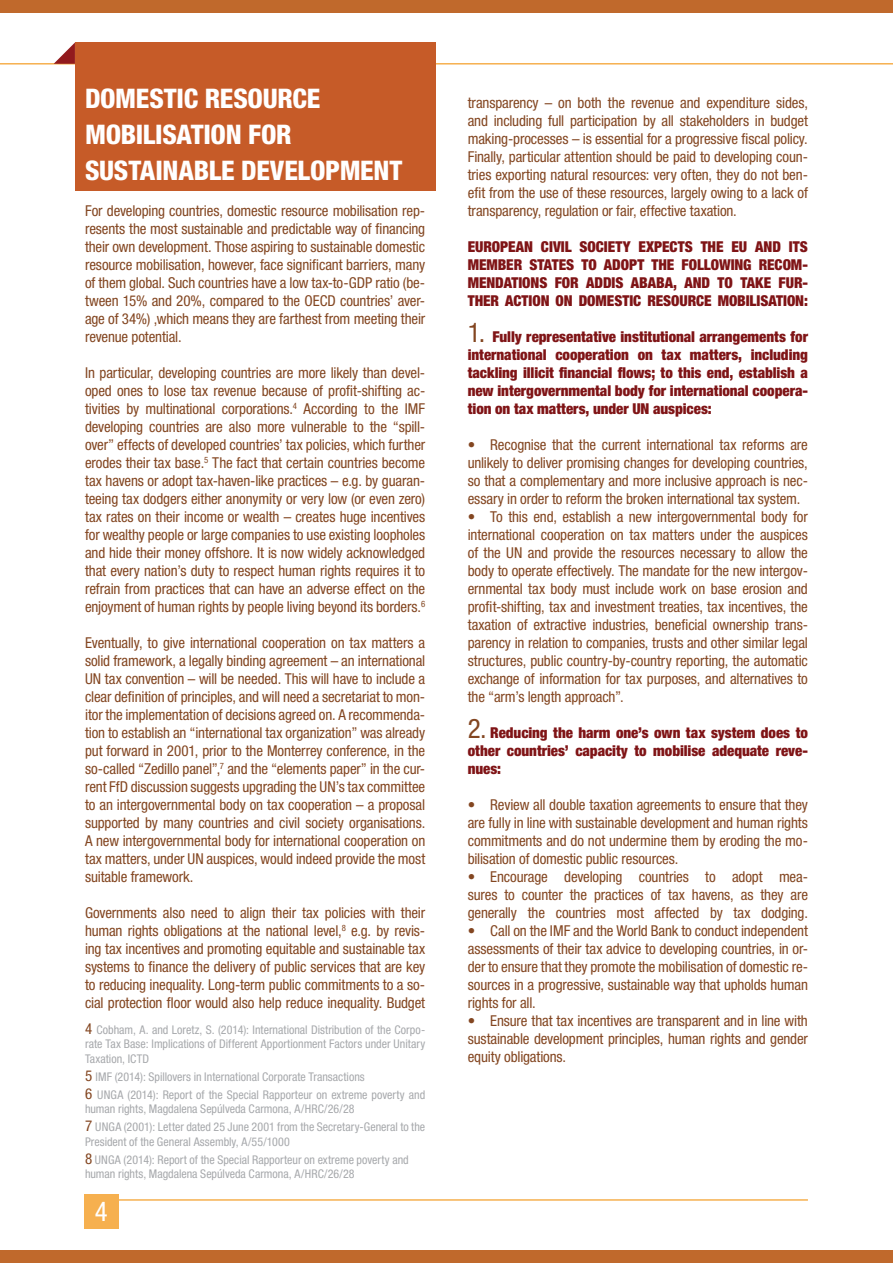
<style>
.page{position:relative;width:893px;height:1263px;background:#fff}
.page>*{position:absolute;margin:0;border:0;box-sizing:border-box;transform-origin:0 0}
.t1{font:800 condensed 27px/36px "Helvetica Neue LT Pro";letter-spacing:-.01em;color:#fff}
.t2{font:condensed 27px "Helvetica Neue LT Pro";color:#fff}
.t3{font:condensed 15px/18px "Helvetica Neue LT Pro";letter-spacing:-.01em;color:#834621;text-align:justify}
.t4{font:900 condensed 15px/18px "Helvetica Neue LT Pro";letter-spacing:-.005em;color:#7f1416;text-align:justify}
.t5{font:condensed 12px/18px "Helvetica Neue LT Pro";color:#a7a9ac}
.s1{font-size:15px;color:#834621}
.s2{font-weight:400;font-size:27px;color:#834621}
</style>
<div class="page">
<hr style="left:0;top:63px;width:893px;height:2px;background:#f6b04f">
<hr style="left:85px;top:1199px;width:723px;height:2px;background:#f6b04f">
<div style="left:85px;top:1194px;width:34px;height:34px;background:#f6b04f"></div>
<div style="left:75px;top:43px;width:360px;height:148px;background:#c65b28"></div>
<svg style="left:54px;top:43px;width:21px;height:21px"></svg>
<div style="left:0;top:1250px;width:893px;height:13px;background:#c0692c"></div>
<div style="left:0;top:0;width:893px;height:13px;background:#c0692c"></div>
<h1 class="t1" style="left:85px;top:80px;width:319px">DOMESTIC RESOURCE<br>MOBILISATION FOR<br>SUSTAINABLE DEVELOPMENT</h1>
<p class="t3" style="left:85px;top:202px;width:342px">For developing countries, domestic resource mobilisation rep&shy;resents the most sustainable and predictable way of financing their own development. Those aspiring to sustainable domestic resource mobilisation, however, face significant barriers, many of them global. Such countries have a low tax-to-GDP ratio (be&shy;tween 15% and 20%, compared to the OECD countries’ aver&shy;age of 34%) ,which means they are farthest from meeting their revenue potential.</p>
<p class="t3" style="left:85px;top:364px;width:342px">In particular, developing countries are more likely than devel&shy;oped ones to lose tax revenue because of profit-shifting ac&shy;tivities by multinational corporations.<sup>4</sup> According to the IMF developing countries are also more vulnerable to the “spill&shy;over” effects of developed countries’ tax policies, which further erodes their tax base.<sup>5</sup> The fact that certain countries become tax havens or adopt tax-haven-like practices – e.g. by guaran&shy;teeing tax dodgers either anonymity or very low (or even zero) tax rates on their income or wealth – creates huge incentives for wealthy people or large companies to use existing loopholes and hide their money offshore. It is now widely acknowledged that every nation’s duty to respect human rights requires it to refrain from practices that can have an adverse effect on the enjoyment of human rights by people living beyond its borders.<sup>6</sup></p>
<p class="t3" style="left:85px;top:634px;width:342px">Eventually, to give international cooperation on tax matters a solid framework, a legally binding agreement – an international UN tax convention – will be needed. This will have to include a clear definition of principles, and will need a secretariat to mon&shy;itor the implementation of decisions agreed on. A recommenda&shy;tion to establish an “international tax organization” was already put forward in 2001, prior to the Monterrey conference, in the so-called “Zedillo panel”,<sup>7</sup> and the “elements paper” in the cur&shy;rent FfD discussion suggests upgrading the UN’s tax committee to an intergovernmental body on tax cooperation – a proposal supported by many countries and civil society organisations.<br>A new intergovernmental body for international cooperation on tax matters, under UN auspices, would indeed provide the most suitable framework.</p>
<p class="t3" style="left:85px;top:904px;width:342px">Governments also need to align their tax policies with their human rights obligations at the national level,<sup>8</sup> e.g. by revis&shy;ing tax incentives and promoting equitable and sustainable tax systems to finance the delivery of public services that are key to reducing inequality. Long-term public commitments to a so&shy;cial protection floor would also help reduce inequality. Budget</p>
<p class="t5" style="left:85px;top:1022px;width:342px;line-height:14.4px;text-align:justify"><span class="s1">4</span> Cobham, A. and Loretz, S. (2014): International Distribution of the Corpo&shy;rate Tax Base: Implications of Different Apportionment Factors under Unitary Taxation, ICTD</p>
<p class="t5" style="left:85px;top:1067px;width:342px"><span class="s1">5</span> IMF (2014): Spillovers in International Corporate Transactions<br><span class="s1">6</span> UNGA (2014): Report of the Special Rapporteur on extreme poverty and</p>
<p class="t5" style="left:85px;top:1100px;width:342px">human rights, Magdalena Sepúlveda Carmona, A/HRC/26/28<br><span class="s1">7</span> UNGA (2001): Letter dated 25 June 2001 from the Secretary-General to the</p>
<p class="t5" style="left:85px;top:1132px;width:325px">President of the General Assembly, A/55/1000<br><span class="s1">8</span> UNGA (2014): Report of the Special Rapporteur on extreme poverty and</p>
<p class="t5" style="left:85px;top:1164px;width:271px">human rights, Magdalena Sepúlveda Carmona, A/HRC/26/28</p>
<h1 class="t2" style="left:95px;top:1196px;width:14px">4</h1>
<p class="t3" style="left:468px;top:94px;width:342px">transparency – on both the revenue and expenditure sides, and including full participation by all stakeholders in budget making-processes – is essential for a progressive fiscal policy.<br>Finally, particular attention should be paid to developing coun&shy;tries exporting natural resources: very often, they do not ben&shy;efit from the use of these resources, largely owing to a lack of transparency, regulation or fair, effective taxation.</p>
<p class="t4" style="left:468px;top:237px;width:342px">EUROPEAN CIVIL SOCIETY EXPECTS THE EU AND ITS MEMBER STATES TO ADOPT THE FOLLOWING RECOM-MENDATIONS FOR ADDIS ABABA, AND TO TAKE FUR-THER ACTION ON DOMESTIC RESOURCE MOBILISATION:</p>
<p class="t4" style="left:468px;top:327px;width:342px"><span class="s2">1.</span> Fully representative institutional arrangements for international cooperation on tax matters, including tackling illicit financial flows; to this end, establish a new intergovernmental body for international coopera&shy;tion on tax matters, under UN auspices:</p>
<p class="t3" style="left:468px;top:436px;width:342px">• Recognise that the current international tax reforms are unlikely to deliver promising changes for developing countries, so that a complementary and more inclusive approach is nec&shy;essary in order to reform the broken international tax system.</p>
<p class="t3" style="left:468px;top:508px;width:342px">• To this end, establish a new intergovernmental body for international cooperation on tax matters under the auspices of the UN and provide the resources necessary to allow the body to operate effectively. The mandate for the new intergov&shy;ernmental tax body must include work on base erosion and profit-shifting, tax and investment treaties, tax incentives, the taxation of extractive industries, beneficial ownership trans&shy;parency in relation to companies, trusts and other similar legal structures, public country-by-country reporting, the automatic exchange of information for tax purposes, and alternatives to the “arm’s length approach”.</p>
<p class="t4" style="left:468px;top:723px;width:342px"><span class="s2">2.</span> Reducing the harm one’s own tax system does to other countries’ capacity to mobilise adequate reve&shy;nues:</p>
<p class="t3" style="left:468px;top:796px;width:342px">• Review all double taxation agreements to ensure that they are fully in line with sustainable development and human rights commitments and do not undermine them by eroding the mo&shy;bilisation of domestic public resources.</p>
<p class="t3" style="left:468px;top:868px;width:342px">• Encourage developing countries to adopt mea&shy;sures to counter the practices of tax havens, as they are generally the countries most affected by tax dodging.</p>
<p class="t3" style="left:468px;top:922px;width:342px">• Call on the IMF and the World Bank to conduct independent assessments of their tax advice to developing countries, in or&shy;der to ensure that they promote the mobilisation of domestic re&shy;sources in a progressive, sustainable way that upholds human rights for all.</p>
<p class="t3" style="left:468px;top:1012px;width:342px">• Ensure that tax incentives are transparent and in line with sustainable development principles, human rights and gender equity obligations.</p>
</div>
